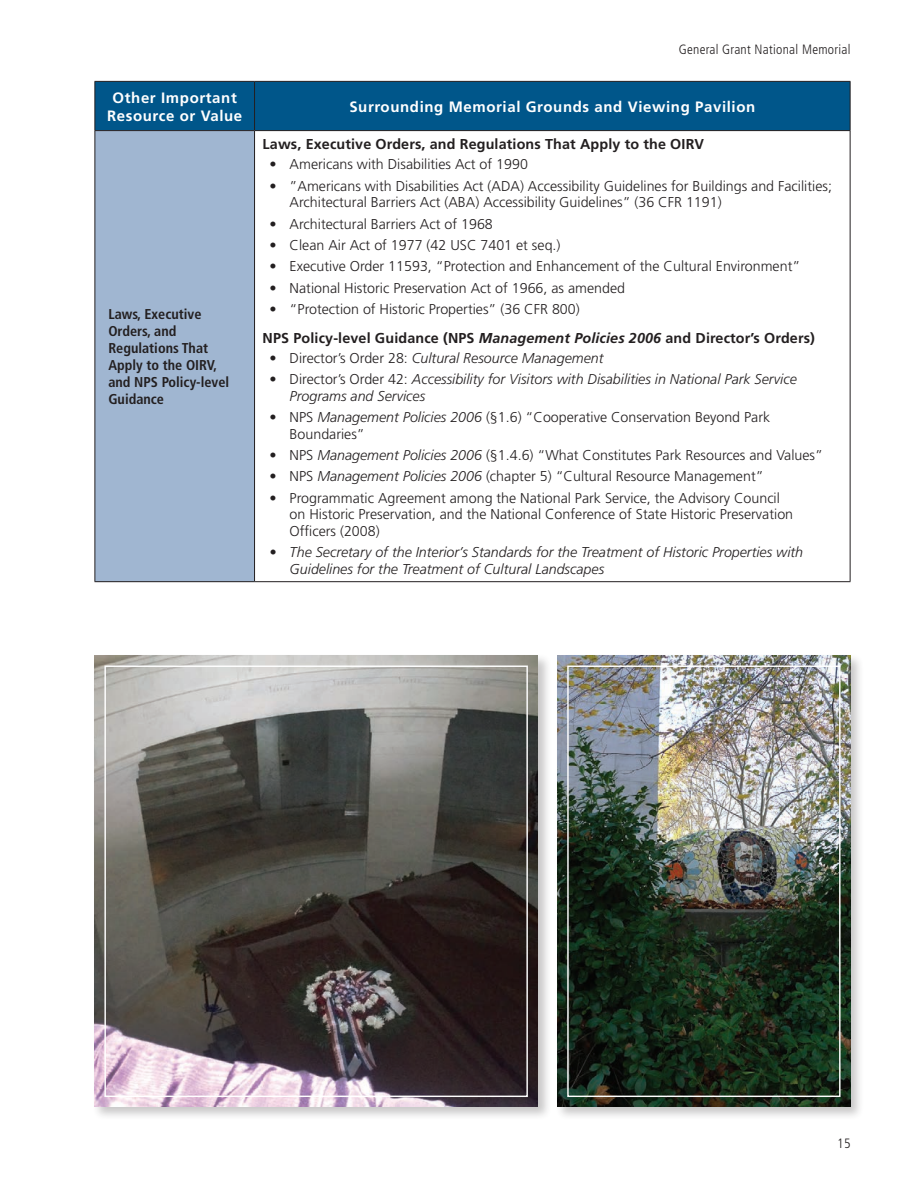
<style>
.page{position:relative;width:918px;height:1188px;background:#fff}
.page>*{position:absolute;margin:0;border:0;box-sizing:border-box;transform-origin:0 0}
.TABLE_Head{font:700 15px/18px "Frutiger LT Std";letter-spacing:.04em;color:#fff;text-align:center}
.CELL_HEAD{font:700 14.4px "Frutiger LT Std";letter-spacing:.01em;color:#231f20}
.t1{font:300 14.25px/16.5px "Frutiger LT Std";color:#231f20}
.t2{font:italic 300 14.25px/16.5px "Frutiger LT Std";color:#231f20}
.TABLE_Left_Bold_TOPI{font:700 condensed 14.25px/17.1px "Frutiger LT Std";color:#231f20}
.t3{font:300 condensed 13.5px "Frutiger LT Std";letter-spacing:.02em;color:#231f20}
.s1{font-style:italic}
.s2{font-style:normal}
</style>
<div class="page">
<div style="left:95px;top:82px;width:755px;height:48px;background:#00568a"></div>
<div style="left:95px;top:131px;width:160px;height:451px;background:#a0b6d1"></div>
<hr style="left:94px;top:81px;width:161px;height:1px;background:#231f20">
<hr style="left:94px;top:82px;width:1px;height:48px;background:#231f20">
<hr style="left:255px;top:81px;width:595px;height:1px;background:#231f20">
<hr style="left:254px;top:82px;width:1px;height:48px;background:#231f20">
<hr style="left:850px;top:82px;width:1px;height:48px;background:#231f20">
<hr style="left:94px;top:130px;width:161px;height:1px;background:#231f20">
<hr style="left:94px;top:131px;width:1px;height:450px;background:#231f20">
<hr style="left:255px;top:130px;width:595px;height:1px;background:#231f20">
<hr style="left:254px;top:131px;width:1px;height:450px;background:#231f20">
<hr style="left:850px;top:131px;width:1px;height:450px;background:#231f20">
<hr style="left:94px;top:581px;width:161px;height:1px;background:#231f20">
<hr style="left:255px;top:581px;width:595px;height:1px;background:#231f20">
<div style="left:93px;top:654px;width:459px;height:467px;background:#231f20;opacity:.25"></div>
<img style="left:94px;top:656px;width:444px;height:451px">
<div style="left:555px;top:654px;width:310px;height:467px;background:#231f20;opacity:.25"></div>
<img style="left:557px;top:656px;width:293px;height:451px">
<div style="left:567px;top:666px;width:274px;height:431px;border:1px solid #fff"></div>
<p class="t3" style="left:679px;top:42px;width:173px">General Grant National Memorial</p>
<p class="TABLE_Head" style="left:107px;top:88px;width:137px">Other Important<br>Resource or Value</p>
<p class="TABLE_Head" style="left:349px;top:97px;width:407px">Surrounding Memorial Grounds and Viewing Pavilion</p>
<p class="TABLE_Left_Bold_TOPI" style="left:108px;top:305px;width:122px">Laws, Executive<br>Orders, and<br>Regulations That<br>Apply to the OIRV, and NPS Policy-level<br>Guidance</p>
<p class="CELL_HEAD" style="left:263px;top:136px;width:443px">Laws, Executive Orders, and Regulations That Apply to the OIRV</p>
<p class="t1" style="left:269px;top:156px;width:260px">• Americans with Disabilities Act of 1990</p>
<p class="t1" style="left:290px;top:178px;width:544px;text-indent:-20px">• ”Americans with Disabilities Act (ADA) Accessibility Guidelines for Buildings and Facilities;<br>Architectural Barriers Act (ABA) Accessibility Guidelines” (36 CFR 1191)</p>
<p class="t1" style="left:269px;top:216px;width:225px">• Architectural Barriers Act of 1968</p>
<p class="t1" style="left:269px;top:237px;width:293px">• Clean Air Act of 1977 (42 USC 7401 et seq.)</p>
<p class="t1" style="left:269px;top:258px;width:532px">• Executive Order 11593, “Protection and Enhancement of the Cultural Environment”</p>
<p class="t1" style="left:269px;top:280px;width:357px">• National Historic Preservation Act of 1966, as amended</p>
<p class="t1" style="left:269px;top:301px;width:312px">• “Protection of Historic Properties” (36 CFR 800)</p>
<p class="CELL_HEAD" style="left:263px;top:329px;width:554px">NPS Policy-level Guidance (NPS <span class="s1">Management Policies 2006</span> and Director’s Orders)</p>
<p class="t2" style="left:269px;top:350px;width:336px"><span class="s2">• Director’s Order 28:</span> Cultural Resource Management</p>
<p class="t2" style="left:290px;top:371px;width:509px;text-indent:-20px"><span class="s2">• Director’s Order 42:</span> Accessibility for Visitors with Disabilities in National Park Service<br>Programs and Services</p>
<p class="t1" style="left:290px;top:409px;width:482px;text-indent:-20px">• NPS <span class="s1">Management Policies 2006</span> (§1. 6) “Cooperative Conservation Beyond Park<br>Boundaries”</p>
<p class="t1" style="left:269px;top:447px;width:555px">• NPS <span class="s1">Management Policies 2006</span> (§1. 4. 6) “What Constitutes Park Resources and Values”</p>
<p class="t1" style="left:269px;top:468px;width:496px">• NPS <span class="s1">Management Policies 2006</span> (chapter 5) “Cultural Resource Management”</p>
<p class="t1" style="left:290px;top:490px;width:505px;text-indent:-20px">• Programmatic Agreement among the National Park Service, the Advisory Council on Historic Preservation, and the National Conference of State Historic Preservation<br>Officers (2008)</p>
<p class="t2" style="left:290px;top:544px;width:515px;text-indent:-20px">• The Secretary of the Interior’s Standards for the Treatment of Historic Properties with<br>Guidelines for the Treatment of Cultural Landscapes</p>
<p class="t3" style="left:837px;top:1135px;width:15px">15</p>
</div>
